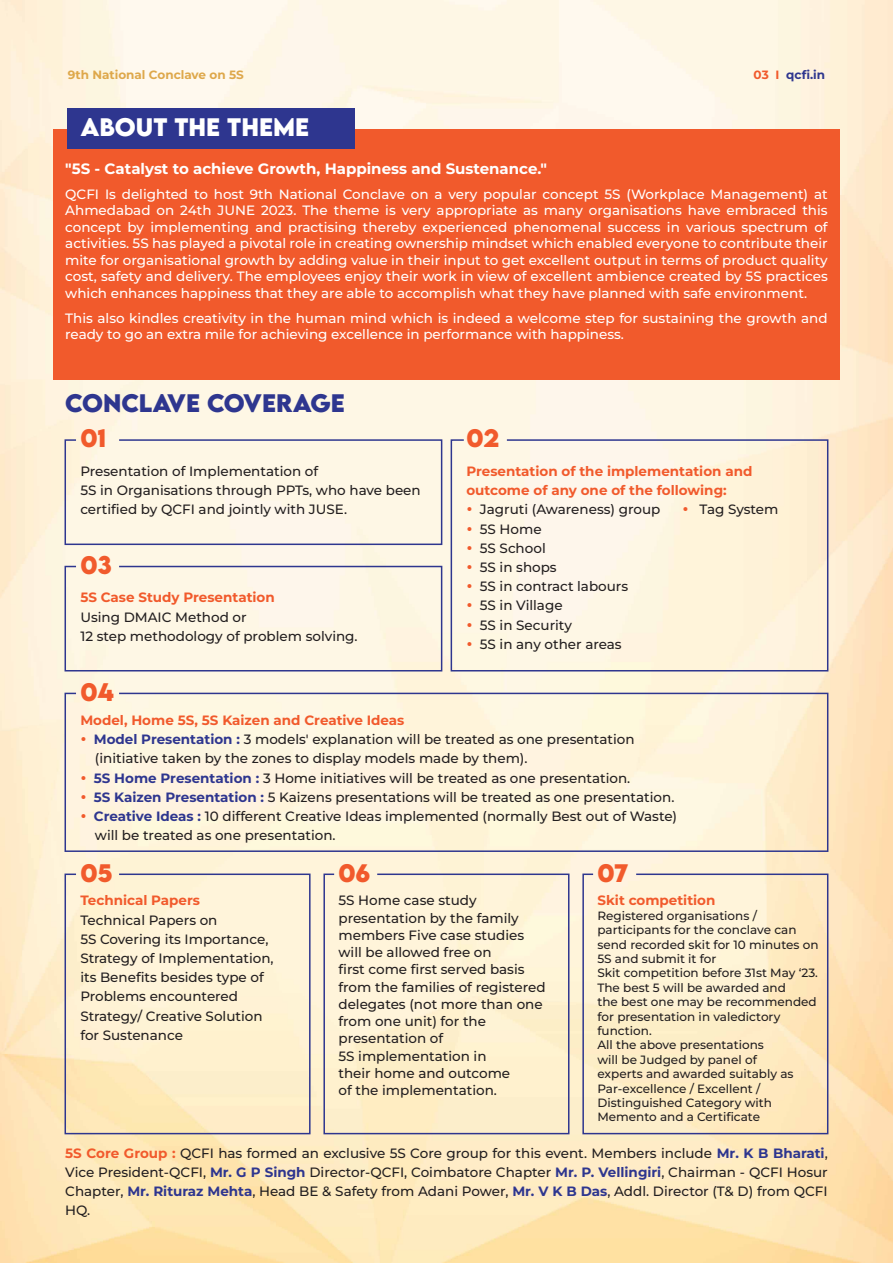
<style>
.page{position:relative;width:893px;height:1263px;background:#fff}
.page>*{position:absolute;margin:0;border:0;box-sizing:border-box;transform-origin:0 0}
.t1{font:700 22.5px "LEMONMILK";color:#2e368f}
.t2{font:700 22.5px "LEMONMILK";color:#f15a2c}
.t3{font:700 22.5px "LEMONMILK";color:#fff}
.t4{font:700 15px "Montserrat";color:#fff}
.t5{font:500 13.5px/19.2px "Montserrat";color:#231f20}
.t6{font:500 13.5px/16.5px "Montserrat";color:#fff;text-align:justify}
.t7{font:700 13.5px/19.2px "Montserrat";color:#f15a2c}
.t8{font:500 12px/14.4px "Montserrat";color:#231f20}
.t9{font:700 12px "Montserrat";color:#dea84b}
.t10{font:700 12px "Montserrat";color:#2e368f}
.s1{color:#f15a2c}
.s2{font-weight:700;color:#2e368f}
.s3{font-weight:700;color:#f15a2c}
</style>
<div class="page">
<img style="left:0;top:0;width:893px;height:1263px">
<svg style="left:64px;top:439px;width:379px;height:107px;background:#f6f0e2"></svg>
<svg style="left:450px;top:439px;width:379px;height:233px;background:#faf1df"></svg>
<div style="left:53px;top:129px;width:787px;height:250px;background:#f15a2c"></div>
<div style="left:68px;top:108px;width:287px;height:41px;background:#2e368f"></div>
<div style="left:64px;top:565px;width:379px;height:107px;background:#fef7e5"></div>
<svg style="left:64px;top:692px;width:765px;height:161px;background:#f8efda"></svg>
<svg style="left:64px;top:873px;width:247px;height:262px;background:#f9ecce"></svg>
<svg style="left:323px;top:873px;width:247px;height:262px;background:#f9edd1"></svg>
<svg style="left:582px;top:873px;width:247px;height:262px;background:#f9eac9"></svg>
<p class="t9" style="left:68px;top:67px;width:178px">9th National Conclave on 5S</p>
<p class="t10" style="left:754px;top:67px;width:73px"><span class="s1">03 I</span> qcfi.in</p>
<h1 class="t3" style="left:80px;top:112px;width:230px">ABOUT THE THEME</h1>
<p class="t4" style="left:65px;top:158px;width:483px">"5S - Catalyst to achieve Growth, Happiness and Sustenance."</p>
<p class="t6" style="left:65px;top:185px;width:764px">QCFI Is delighted to host 9th National Conclave on a very popular concept 5S (Workplace Management) at Ahmedabad on 24th JUNE 2023. The theme is very appropriate as many organisations have embraced this concept by implementing and practising thereby experienced phenomenal success in various spectrum of activities. 5S has played a pivotal role in creating ownership mindset which enabled everyone to contribute their mite for organisational growth by adding value in their input to get excellent output in terms of product quality cost, safety and delivery. The employees enjoy their work in view of excellent ambience created by 5S practices which enhances happiness that they are able to accomplish what they have planned with safe environment.</p>
<p class="t6" style="left:65px;top:309px;width:764px">This also kindles creativity in the human mind which is indeed a welcome step for sustaining the growth and ready to go an extra mile for achieving excellence in performance with happiness.</p>
<h1 class="t1" style="left:65px;top:388px;width:281px">CONCLAVE COVERAGE</h1>
<h1 class="t2" style="left:80px;top:423px;width:27px">01</h1>
<h1 class="t2" style="left:466px;top:423px;width:34px">02</h1>
<p class="t5" style="left:80px;top:461px;width:342px">Presentation of Implementation of<br>5S in Organisations through PPTs, who have been certified by QCFI and jointly with JUSE.</p>
<p class="t7" style="left:466px;top:461px;width:287px">Presentation of the implementation and outcome of any one of the following:</p>
<p class="t5" style="left:466px;top:500px;width:195px"><span class="s1">•</span> Jagruti (Awareness) group</p>
<p class="t5" style="left:682px;top:500px;width:97px"><span class="s1">•</span> Tag System</p>
<p class="t5" style="left:466px;top:519px;width:77px"><span class="s1">•</span> 5S Home</p>
<p class="t5" style="left:466px;top:538px;width:81px"><span class="s1">•</span> 5S School</p>
<p class="t5" style="left:466px;top:557px;width:92px"><span class="s1">•</span> 5S in shops</p>
<p class="t5" style="left:466px;top:576px;width:163px"><span class="s1">•</span> 5S in contract labours</p>
<p class="t5" style="left:466px;top:596px;width:98px"><span class="s1">•</span> 5S in Village</p>
<p class="t5" style="left:466px;top:615px;width:107px"><span class="s1">•</span> 5S in Security</p>
<p class="t5" style="left:466px;top:634px;width:157px"><span class="s1">•</span> 5S in any other areas</p>
<h1 class="t2" style="left:80px;top:550px;width:33px">03</h1>
<p class="t7" style="left:80px;top:588px;width:196px">5S Case Study Presentation</p>
<p class="t5" style="left:80px;top:607px;width:279px">Using DMAIC Method or<br>12 step methodology of problem solving.</p>
<h1 class="t2" style="left:80px;top:676px;width:35px">04</h1>
<p class="t7" style="left:80px;top:710px;width:326px">Model, Home 5S, 5S Kaizen and Creative Ideas</p>
<p class="t5" style="left:95px;top:729px;width:541px;text-indent:-15px"><span class="s1">•</span> <span class="s2">Model Presentation :</span> 3 models' explanation will be treated as one presentation (initiative taken by the zones to display models made by them).</p>
<p class="t5" style="left:80px;top:768px;width:551px"><span class="s1">•</span> <span class="s2">5S Home Presentation :</span> 3 Home initiatives will be treated as one presentation.</p>
<p class="t5" style="left:80px;top:787px;width:596px"><span class="s1">•</span> <span class="s2">5S Kaizen Presentation :</span> 5 Kaizens presentations will be treated as one presentation.</p>
<p class="t5" style="left:95px;top:806px;width:584px;text-indent:-15px"><span class="s1">•</span> <span class="s2">Creative Ideas :</span> 10 different Creative Ideas implemented (normally Best out of Waste) will be treated as one presentation.</p>
<h1 class="t2" style="left:80px;top:857px;width:34px">05</h1>
<p class="t7" style="left:80px;top:890px;width:121px">Technical Papers</p>
<p class="t5" style="left:80px;top:910px;width:195px">Technical Papers on<br>5S Covering its Importance,<br>Strategy of Implementation, its Benefits besides type of<br>Problems encountered<br>Strategy/ Creative Solution for Sustenance</p>
<h1 class="t2" style="left:338px;top:857px;width:34px">06</h1>
<p class="t5" style="left:338px;top:891px;width:209px;line-height:17.2px">5S Home case study presentation by the family members Five case studies will be allowed free on<br>first come first served basis from the families of registered delegates (not more than one from one unit) for the presentation of<br>5S implementation in<br>their home and outcome<br>of the implementation.</p>
<h1 class="t2" style="left:597px;top:857px;width:32px">07</h1>
<p class="t7" style="left:597px;top:890px;width:120px">Skit competition</p>
<p class="t8" style="left:597px;top:908px;width:223px">Registered organisations / participants for the conclave can send recorded skit for 10 minutes on<br>5S and submit it for<br>Skit competition before 31st May ‘23.<br>The best 5 will be awarded and<br>the best one may be recommended for presentation in valedictory function.<br>All the above presentations<br>will be Judged by panel of<br>experts and awarded suitably as<br>Par-excellence / Excellent /<br>Distinguished Category with<br>Memento and a Certificate</p>
<p class="t5" style="left:65px;top:1143px;width:764px;text-align:justify"><span class="s3">5S Core Group :</span> QCFI has formed an exclusive 5S Core group for this event. Members include <span class="s2">Mr. K B Bharati</span>, Vice President-QCFI, <span class="s2">Mr. G P Singh</span> Director-QCFI, Coimbatore Chapter <span class="s2">Mr. P. Vellingiri</span>, Chairman - QCFI Hosur Chapter, <span class="s2">Mr. Rituraz Mehta</span>, Head BE &amp; Safety from Adani Power, <span class="s2">Mr. V K B Das</span>, Addl. Director (T&amp; D) from QCFI HQ.</p>
</div>
